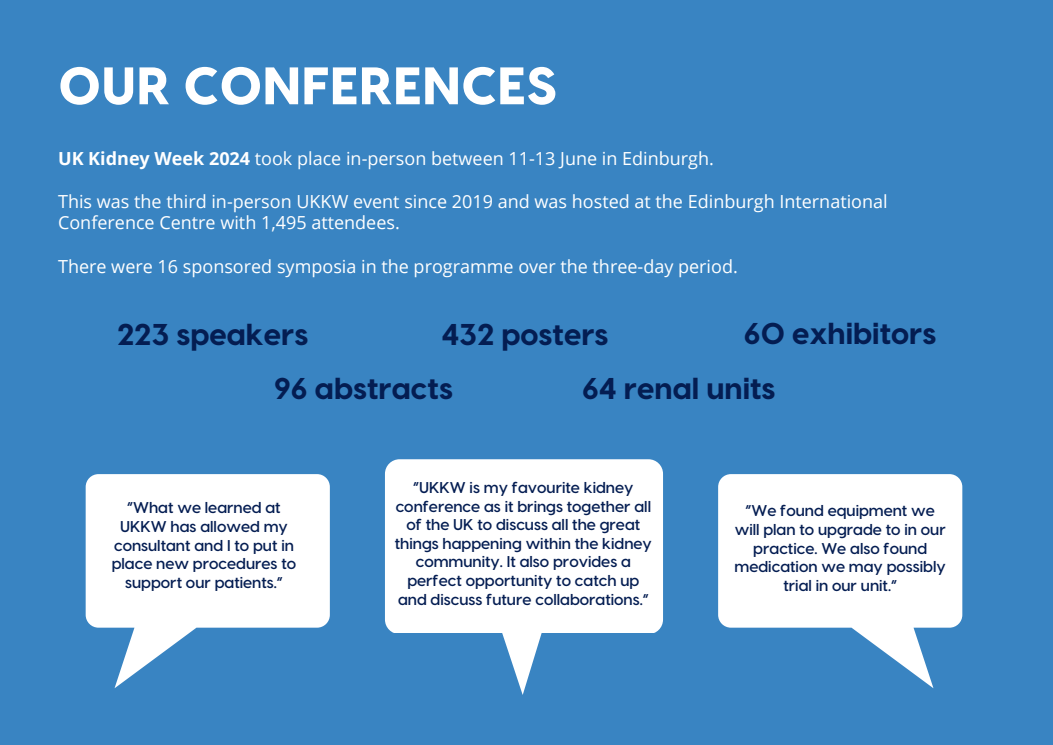
<style>
.page{position:relative;width:1053px;height:745px;background:#fff}
.page>*{position:absolute;margin:0;border:0;box-sizing:border-box;transform-origin:0 0}
.t1{font:800 52.6px "Visby CF";color:#fff}
.t2{font:800 30px/54.6px "Visby CF";color:#041d52}
.t3{font:18px/21.6px "Open Sans";color:#fff}
.t4{font:600 15.6px/18.6px "Visby CF";color:#041d52;text-align:center}
.s1{font-weight:700}
</style>
<div class="page">
<div style="left:0;top:0;width:1052px;height:744px;background:#3984c2"></div>
<svg style="left:480px;top:632px;width:123px;height:63px"></svg>
<div style="left:385px;top:459px;width:278px;height:173px;background:#fff"></div>
<svg style="left:718px;top:474px;width:244px;height:213px;fill:#fff"></svg>
<svg style="left:86px;top:474px;width:244px;height:213px;fill:#fff"></svg>
<h1 class="t1" style="left:58px;top:51px;width:500px">OUR CONFERENCES</h1>
<p class="t3" style="left:58px;top:147px;width:657px"><span class="s1">UK Kidney Week 2024</span> took place in-person between 11-13 June in Edinburgh.</p>
<p class="t3" style="left:58px;top:190px;width:831px">This was the third in-person UKKW event since 2019 and was hosted at the Edinburgh International<br>Conference Centre with 1,495 attendees.</p>
<p class="t3" style="left:58px;top:255px;width:681px">There were 16 sponsored symposia in the programme over the three-day period.</p>
<h2 class="t2" style="left:117px;top:305px;width:193px">223 speakers</h2>
<h2 class="t2" style="left:744px;top:304px;width:194px">60 exhibitors</h2>
<h2 class="t2" style="left:274px;top:359px;width:180px">96 abstracts</h2>
<h2 class="t2" style="left:582px;top:305px;width:195px;text-indent:-141px">432 posters<br>64 renal units</h2>
<p class="t4" style="left:112px;top:497px;width:186px">“What we learned at<br>UKKW has allowed my consultant and I to put in place new procedures to support our patients.”</p>
<p class="t4" style="left:395px;top:477px;width:258px">“UKKW is my favourite kidney conference as it brings together all of the UK to discuss all the great things happening within the kidney community. It also provides a perfect opportunity to catch up and discuss future collaborations.”</p>
<p class="t4" style="left:734px;top:500px;width:213px">“We found equipment we will plan to upgrade to in our practice. We also found medication we may possibly trial in our unit.”</p>
</div>
